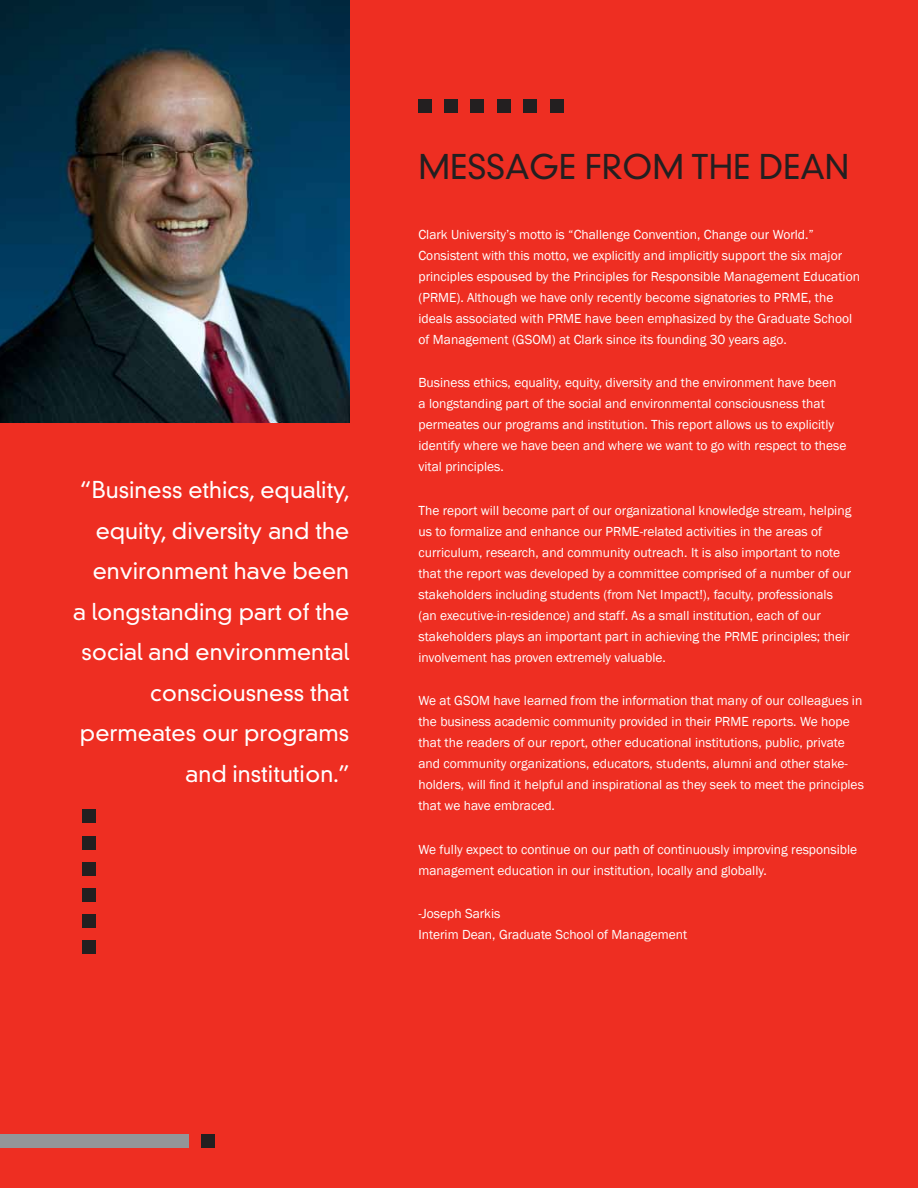
<style>
.page{position:relative;width:918px;height:1188px;background:#ee2e22}
.page>*{position:absolute;margin:0;border:0;box-sizing:border-box;transform-origin:0 0}
.Sub_Header{font:300 33px "DIN Neuzeit Grotesk";color:#231f20}
.Pull_Quote{font:300 22.5px/40.5px "DIN Neuzeit Grotesk";color:#fff;text-align:right}
.Text{font:13.5px/21px "Franklin Gothic";color:#fff}
</style>
<div class="page">
<img style="left:0;top:0;width:349px;height:423px">
<div style="left:82px;top:809px;width:13px;height:14px;background:#231f20"></div>
<div style="left:82px;top:836px;width:13px;height:14px;background:#231f20"></div>
<div style="left:82px;top:862px;width:13px;height:14px;background:#231f20"></div>
<div style="left:82px;top:888px;width:13px;height:14px;background:#231f20"></div>
<div style="left:82px;top:914px;width:13px;height:14px;background:#231f20"></div>
<div style="left:82px;top:940px;width:13px;height:14px;background:#231f20"></div>
<div style="left:0;top:1134px;width:189px;height:14px;background:#939598"></div>
<div style="left:202px;top:1134px;width:13px;height:14px;background:#231f20"></div>
<div style="left:550px;top:99px;width:13px;height:13px;background:#231f20"></div>
<div style="left:523px;top:99px;width:13px;height:13px;background:#231f20"></div>
<div style="left:497px;top:99px;width:13px;height:13px;background:#231f20"></div>
<div style="left:471px;top:99px;width:13px;height:13px;background:#231f20"></div>
<div style="left:445px;top:99px;width:13px;height:13px;background:#231f20"></div>
<div style="left:418px;top:99px;width:14px;height:13px;background:#231f20"></div>
<p class="Pull_Quote" style="left:73px;top:470px;width:278px">“Business ethics, equality, equity, diversity and the environment have been<br>a longstanding part of the social and environmental consciousness that permeates our programs and institution.”</p>
<p class="Sub_Header" style="left:418px;top:147px;width:432px">MESSAGE FROM THE DEAN</p>
<p class="Text" style="left:418px;top:224px;width:443px">Clark University’s motto is “Challenge Convention, Change our World.” Consistent with this motto, we explicitly and implicitly support the six major principles espoused by the Principles for Responsible Management Education (PRME). Although we have only recently become signatories to PRME, the ideals associated with PRME have been emphasized by the Graduate School of Management (GSOM) at Clark since its founding 30 years ago.</p>
<p class="Text" style="left:418px;top:373px;width:430px">Business ethics, equality, equity, diversity and the environment have been a longstanding part of the social and environmental consciousness that permeates our programs and institution. This report allows us to explicitly identify where we have been and where we want to go with respect to these vital principles.</p>
<p class="Text" style="left:418px;top:500px;width:434px">The report will become part of our organizational knowledge stream, helping us to formalize and enhance our PRME-related activities in the areas of curriculum, research, and community outreach. It is also important to note that the report was developed by a committee comprised of a number of our stakeholders including students (from Net Impact!), faculty, professionals (an executive-in-residence) and staff. As a small institution, each of our stakeholders plays an important part in achieving the PRME principles; their involvement has proven extremely valuable.</p>
<p class="Text" style="left:418px;top:691px;width:447px">We at GSOM have learned from the information that many of our colleagues in the business academic community provided in their PRME reports. We hope that the readers of our report, other educational institutions, public, private and community organizations, educators, students, alumni and other stake&shy;holders, will find it helpful and inspirational as they seek to meet the principles that we have embraced.</p>
<p class="Text" style="left:418px;top:839px;width:440px">We fully expect to continue on our path of continuously improving responsible management education in our institution, locally and globally.</p>
<p class="Text" style="left:418px;top:904px;width:270px">-Joseph Sarkis<br>Interim Dean, Graduate School of Management</p>
</div>
